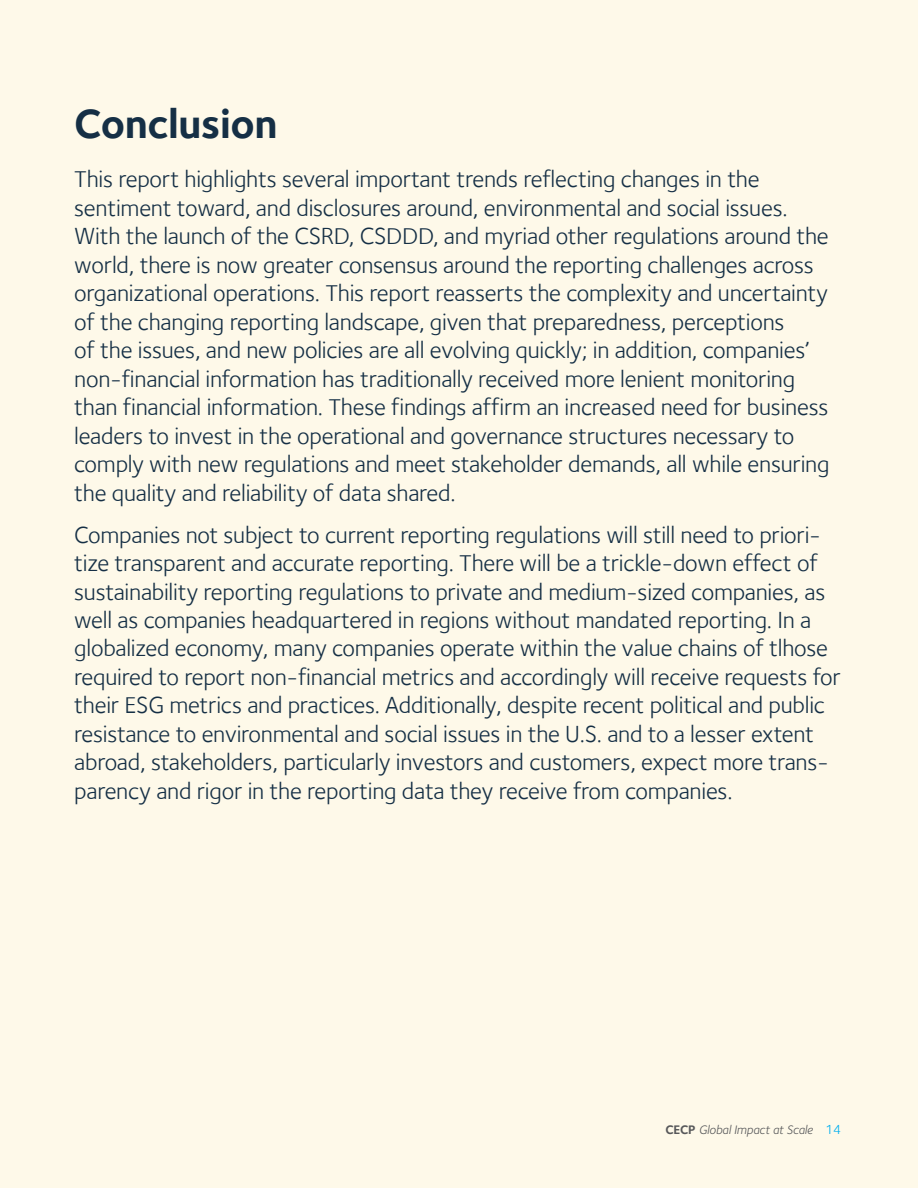
<style>
.page{position:relative;width:918px;height:1188px;background:#fff}
.page>*{position:absolute;margin:0;border:0;box-sizing:border-box;transform-origin:0 0}
.header_title{font:700 42px "Foundry Sterling";letter-spacing:-.01em;color:#152f45}
.body_copy{font:24px/28.5px "Foundry Sterling";letter-spacing:-.01em;color:#152f45}
.t1{font:13.5px "Foundry Sterling";color:#00aeef}
.t2{font:italic 12.75px "Foundry Sterling";letter-spacing:-.01em;color:#57585a}
.s1{font-weight:700;font-style:normal}
</style>
<div class="page">
<div style="left:1px;top:0;width:917px;height:1188px;background:#fef9e9"></div>
<p class="header_title" style="left:74px;top:99px;width:205px">Conclusion</p>
<p class="body_copy" style="left:74px;top:165px;width:757px">This report highlights several important trends reflecting changes in the sentiment toward, and disclosures around, environmental and social issues.<br>With the launch of the CSRD, CSDDD, and myriad other regulations around the world, there is now greater consensus around the reporting challenges across organizational operations. This report reasserts the complexity and uncertainty of the changing reporting landscape, given that preparedness, perceptions<br>of the issues, and new policies are all evolving quickly; in addition, companies’ non-financial information has traditionally received more lenient monitoring than financial information. These findings affirm an increased need for business leaders to invest in the operational and governance structures necessary to comply with new regulations and meet stakeholder demands, all while ensuring the quality and reliability of data shared.</p>
<p class="body_copy" style="left:74px;top:520px;width:768px">Companies not subject to current reporting regulations will still need to priori&shy;tize transparent and accurate reporting. There will be a trickle-down effect of sustainability reporting regulations to private and medium-sized companies, as well as companies headquartered in regions without mandated reporting. In a globalized economy, many companies operate within the value chains of tlhose required to report non-financial metrics and accordingly will receive requests for their ESG metrics and practices. Additionally, despite recent political and public resistance to environmental and social issues in the U.S. and to a lesser extent abroad, stakeholders, particularly investors and customers, expect more trans&shy;parency and rigor in the reporting data they receive from companies.</p>
<p class="t2" style="left:665px;top:1122px;width:149px"><span class="s1">CECP</span> Global Impact at Scale</p>
<p class="t1" style="left:826px;top:1122px;width:17px">14</p>
</div>
